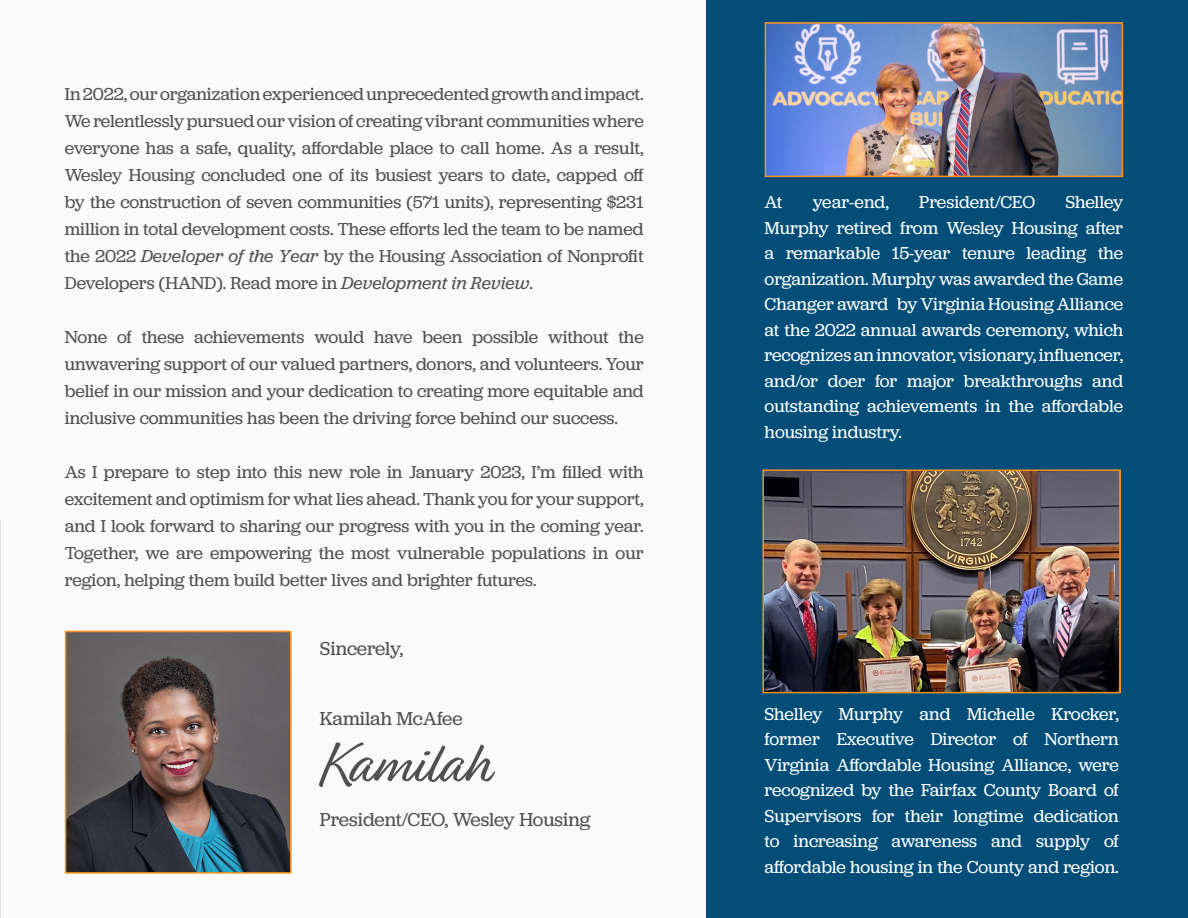
<style>
.page{position:relative;width:1188px;height:918px;background:#fafafa}
.page>*{position:absolute;margin:0;border:0;box-sizing:border-box;transform-origin:0 0}
.t1{font:60px "Relation";color:#505052}
.t2{font:19.5px "Jubilat";letter-spacing:-.005em;color:#505052}
.Paragraph_Style_12{font:18px/27px "Jubilat";letter-spacing:-.005em;color:#505052;text-align:justify}
.t3{font:18px/25.5px "Jubilat";letter-spacing:-.005em;color:#fff;text-align:justify}
.s1{font-style:italic}
</style>
<div class="page">
<div style="left:706px;top:0;width:482px;height:918px;background:#024e79"></div>
<img style="left:0;top:521px;width:1px;height:397px">
<img style="left:68px;top:634px;width:221px;height:237px">
<div style="left:65px;top:631px;width:227px;height:243px;border:2px solid #f7931d"></div>
<img style="left:765px;top:473px;width:353px;height:217px">
<div style="left:762px;top:470px;width:359px;height:223px;border:2px solid #f7931d"></div>
<img style="left:768px;top:25px;width:352px;height:149px">
<div style="left:765px;top:22px;width:358px;height:155px;border:2px solid #f7931d"></div>
<p class="Paragraph_Style_12" style="left:65px;top:80px;width:580px">In 2022, our organization experienced unprecedented growth and impact.<br>We relentlessly pursued our vision of creating vibrant communities where everyone has a safe, quality, affordable place to call home. As a result, Wesley Housing concluded one of its busiest years to date, capped off by the construction of seven communities (571 units), representing $231 million in total development costs. These efforts led the team to be named the 2022 <span class="s1">Developer of the Year</span> by the Housing Association of Nonprofit Developers (HAND). Read more in <span class="s1">Development in Review</span>.</p>
<p class="Paragraph_Style_12" style="left:65px;top:323px;width:580px">None of these achievements would have been possible without the unwavering support of our valued partners, donors, and volunteers. Your belief in our mission and your dedication to creating more equitable and inclusive communities has been the driving force behind our success.</p>
<p class="Paragraph_Style_12" style="left:65px;top:458px;width:580px">As I prepare to step into this new role in January 2023, I’m filled with excitement and optimism for what lies ahead. Thank you for your support, and I look forward to sharing our progress with you in the coming year.<br>Together, we are empowering the most vulnerable populations in our region, helping them build better lives and brighter futures.</p>
<p class="t2" style="left:320px;top:636px;width:85px">Sincerely,</p>
<p class="t2" style="left:320px;top:707px;width:144px">Kamilah McAfee</p>
<p class="t1" style="left:320px;top:730px;width:171px">Kamilah</p>
<p class="t2" style="left:320px;top:807px;width:272px">President/CEO, Wesley Housing</p>
<p class="t3" style="left:765px;top:189px;width:19px">At</p>
<p class="t3" style="left:813px;top:189px;width:78px">year-end,</p>
<p class="t3" style="left:919px;top:189px;width:117px">President/CEO</p>
<p class="t3" style="left:765px;top:189px;width:360px;text-indent:301px">Shelley Murphy retired from Wesley Housing after a remarkable 15-year tenure leading the organization. Murphy was awarded the Game Changer award by Virginia Housing Alliance at the 2022 annual awards ceremony, which recognizes an innovator, visionary, influencer, and/or doer for major breakthroughs and outstanding achievements in the affordable housing industry.</p>
<p class="t3" style="left:765px;top:700px;width:356px">Shelley Murphy and Michelle Krocker, former Executive Director of Northern Virginia Affordable Housing Alliance, were recognized by the Fairfax County Board of Supervisors for their longtime dedication to increasing awareness and supply of affordable housing in the County and region.</p>
</div>
